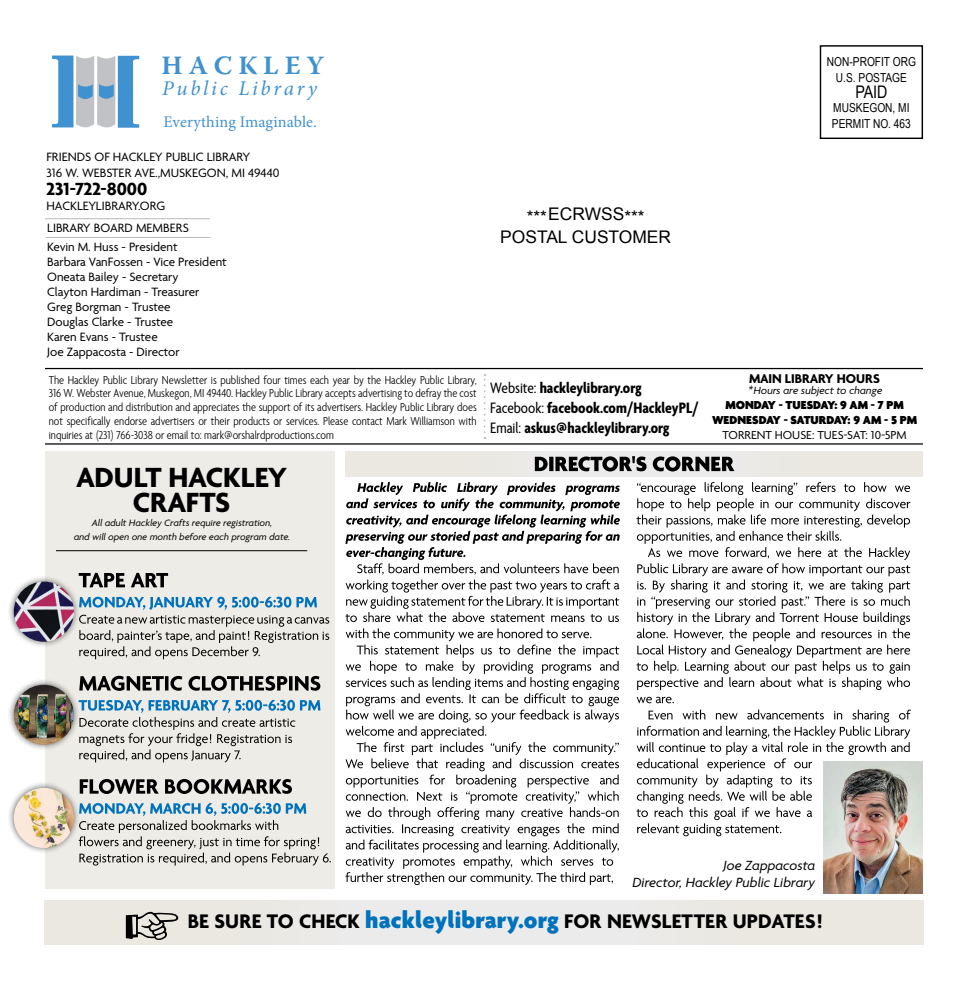
<style>
.page{position:relative;width:968px;height:990px;background:#fff}
.page>*{position:absolute;margin:0;border:0;box-sizing:border-box;transform-origin:0 0}
.t1{font:700 30px/25px "Agenda One";color:#000;text-align:center}
.t2{font:700 26.38px "Warnock Pro";color:#3f91cf}
.t3{font:700 21.25px "Agenda One";letter-spacing:.01em;color:#000}
.t4{font:italic 20.88px "Minion Pro";letter-spacing:.13em;color:#3f91cf}
.t5{font:700 19px "Agenda One";color:#000}
.t6{font:17.38px/22.1px "Arial";color:#000;text-align:center}
.t7{font:17.38px "Arial Narrow";color:#000}
.t8{font:700 16.25px/20.4px "Agenda One Condensed";color:#000}
.t9{font:16.12px "Minion Pro";letter-spacing:.005em;color:#3f91cf}
.t10{font:italic 14.38px/17.5px "Agenda One";color:#000;text-align:right}
.t11{font:700 13.75px "Agenda One";color:#000}
.t12{font:13.12px/15.5px "Agenda One";color:#000}
.t13{font:13px/15px "Agenda One";color:#000}
.t14{font:300 12.5px/13.8px "Agenda One Condensed";color:#000;text-align:justify}
.t15{font:900 12.5px/15px "Agenda One";letter-spacing:-.005em;color:#000;text-align:center}
.t16{font:12.5px "Agenda One";color:#000}
.t17{font:12.38px/16px "Arial Narrow";color:#000;text-align:center}
.t18{font:italic 11.25px "Agenda One";color:#000}
.t19{font:italic 10px/13.8px "Agenda One";color:#000;text-align:center}
.s1{font-weight:400}
.s2{font-weight:800;font-size:25px;color:#0072bc}
</style>
<div class="page">
<div style="left:819px;top:45px;width:104px;height:94px;border:1px solid #000"></div>
<hr style="left:45px;top:218px;width:165px;height:1px;background:#b9b9ba">
<hr style="left:46px;top:237px;width:165px;height:1px;background:#b9b9ba">
<hr style="left:45px;top:368px;width:877px;height:1px;background:#000">
<hr style="left:45px;top:443px;width:877px;height:2px;background:#000">
<svg style="left:483px;top:374px;width:2px;height:65px"></svg>
<svg style="left:52px;top:56px;width:87px;height:72px"></svg>
<div style="left:345px;top:452px;width:577px;height:25px;background:#eae8e1"></div>
<svg style="left:535px;top:456px;width:199px;height:15px"></svg>
<div style="left:45px;top:900px;width:878px;height:45px;background:#eae9e4"></div>
<svg style="left:126px;top:912px;width:52px;height:28px"></svg>
<svg style="left:636px;top:710px;width:275px;height:126px"></svg>
<svg style="left:636px;top:697px;width:38px;height:6px"></svg>
<svg style="left:636px;top:482px;width:274px;height:208px"></svg>
<svg style="left:345px;top:628px;width:274px;height:257px"></svg>
<svg style="left:345px;top:482px;width:275px;height:140px"></svg>
<img style="left:823px;top:761px;width:99px;height:132px">
<div style="left:45px;top:452px;width:290px;height:437px;background:#edece6"></div>
<hr style="left:56px;top:550px;width:251px;height:1px;background:#000">
<svg style="left:79px;top:700px;width:241px;height:62px"></svg>
<svg style="left:80px;top:676px;width:240px;height:15px"></svg>
<svg style="left:79px;top:597px;width:250px;height:62px"></svg>
<svg style="left:79px;top:573px;width:89px;height:14px"></svg>
<svg style="left:79px;top:803px;width:252px;height:63px"></svg>
<svg style="left:80px;top:779px;width:212px;height:15px"></svg>
<div style="left:7px;top:575px;width:74px;height:74px;background:#000;opacity:.58"></div>
<img style="left:14px;top:582px;width:60px;height:60px;border-radius:30px">
<div style="left:7px;top:678px;width:74px;height:74px;background:#000;opacity:.58"></div>
<img style="left:14px;top:685px;width:60px;height:60px;border-radius:30px">
<div style="left:7px;top:781px;width:74px;height:74px;background:#000;opacity:.58"></div>
<img style="left:14px;top:788px;width:60px;height:60px;border-radius:30px">
<h2 class="t2" style="left:162px;top:50px;width:164px">H A C K L E Y</h2>
<h3 class="t4" style="left:162px;top:74px;width:156px">Public Library</h3>
<p class="t9" style="left:164px;top:111px;width:155px">Everything Imaginable.</p>
<p class="t17" style="left:826px;top:53px;width:91px">NON-PROFIT ORG<br>U.S. POSTAGE</p>
<h3 class="t7" style="left:855px;top:79px;width:34px">PAID</h3>
<p class="t17" style="left:832px;top:99px;width:80px;text-align:left">MUSKEGON, MI<br>PERMIT NO. 463</p>
<p class="t12" style="left:46px;top:150px;width:234px">FRIENDS OF HACKLEY PUBLIC LIBRARY<br>316 W. WEBSTER AVE.,MUSKEGON, MI 49440</p>
<h3 class="t5" style="left:46px;top:179px;width:102px">231-722-8000</h3>
<p class="t12" style="left:46px;top:199px;width:120px">HACKLEYLIBRARY.ORG</p>
<p class="t13" style="left:47px;top:219px;width:143px;line-height:18.8px">LIBRARY BOARD MEMBERS<br>Kevin M. Huss - President</p>
<p class="t13" style="left:47px;top:254px;width:181px">Barbara VanFossen - Vice President<br>Oneata Bailey - Secretary<br>Clayton Hardiman - Treasurer<br>Greg Borgman - Trustee<br>Douglas Clarke - Trustee<br>Karen Evans - Trustee<br>Joe Zappacosta - Director</p>
<p class="t14" style="left:49px;top:373px;width:429px">The Hackley Public Library Newsletter is published four times each year by the Hackley Public Library, 316 W. Webster Avenue, Muskegon, MI 49440. Hackley Public Library accepts advertising to defray the cost of production and distribution and appreciates the support of its advertisers. Hackley Public Library does not specifically endorse advertisers or their products or services. Please contact Mark Williamson with inquiries at (231) 766-3038 or email to: mark@orshalrdproductions.com</p>
<p class="t11" style="left:749px;top:371px;width:132px">MAIN LIBRARY HOURS</p>
<h3 class="t6" style="left:500px;top:204px;width:172px">***ECRWSS***<br>POSTAL CUSTOMER</h3>
<h3 class="t8" style="left:490px;top:377px;width:210px"><span class="s1">Website:</span> hackleylibrary.org<br><span class="s1">Facebook:</span> facebook.com/HackleyPL/<br><span class="s1">Email:</span> askus@hackleylibrary.org</h3>
<p class="t18" style="left:747px;top:384px;width:136px">*Hours are subject to change</p>
<p class="t15" style="left:712px;top:397px;width:206px">MONDAY - TUESDAY: 9 AM - 7 PM<br>WEDNESDAY - SATURDAY: 9 AM - 5 PM</p>
<p class="t16" style="left:722px;top:428px;width:186px">TORRENT HOUSE: TUES-SAT: 10-5PM</p>
<h1 class="t1" style="left:76px;top:466px;width:213px">ADULT HACKLEY<br>CRAFTS</h1>
<p class="t19" style="left:73px;top:516px;width:218px">All adult Hackley Crafts require registration,<br>and will open one month before each program date.</p>
<p class="t10" style="left:631px;top:857px;width:184px">Joe Zappacosta<br>Director, Hackley Public Library</p>
<h3 class="t3" style="left:188px;top:910px;width:637px">BE SURE TO CHECK <span class="s2">hackleylibrary.org</span> FOR NEWSLETTER UPDATES!</h3>
</div>
